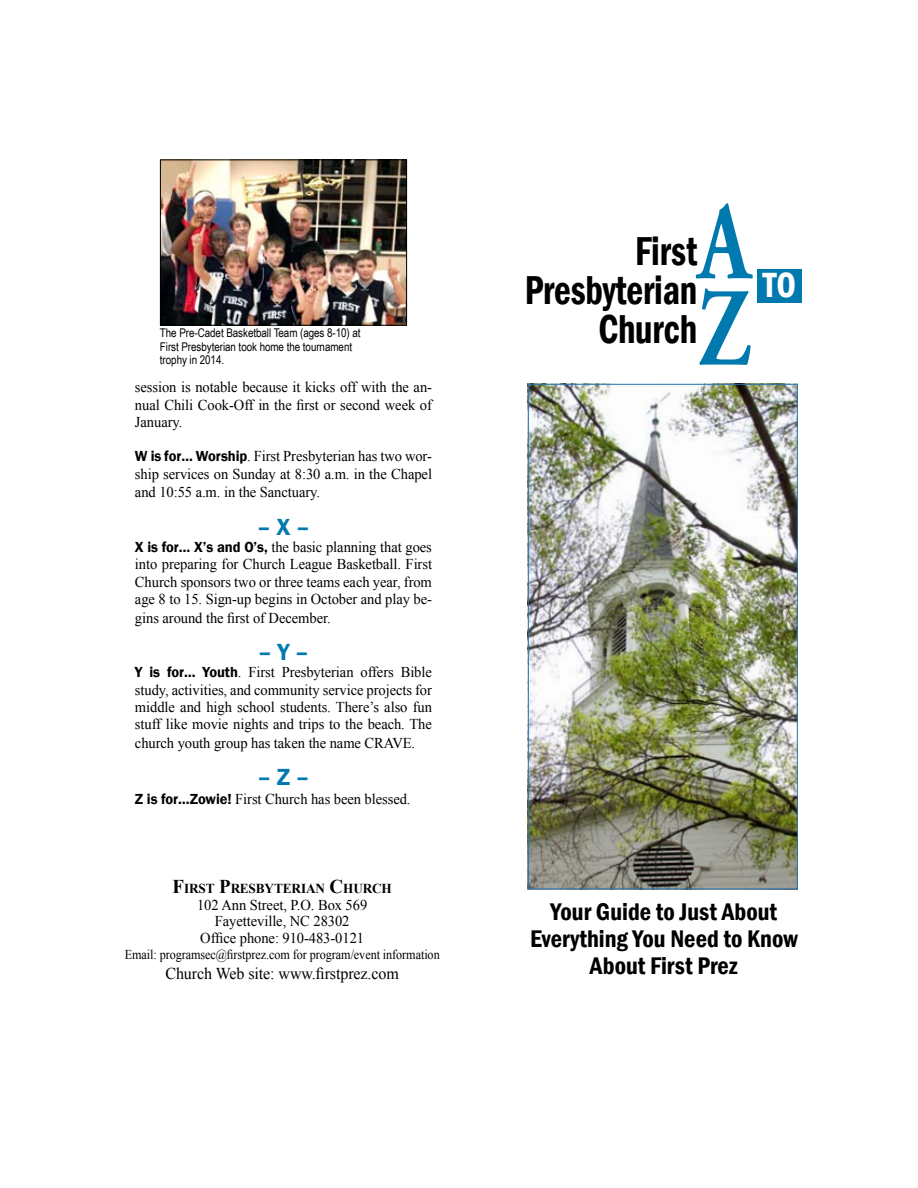
<style>
.page{position:relative;width:918px;height:1188px;background:#fff}
.page>*{position:absolute;margin:0;border:0;box-sizing:border-box;transform-origin:0 0}
.t1{font:700 111px/86.4px "Adobe Garamond Pro";color:#0079af;scale:.75 1}
.t2{font:600 condensed 41.55px/38.7px "Franklin Gothic";letter-spacing:-.005em;color:#000;text-align:right;scale:.88 1}
.t3{font:600 condensed 36px "Franklin Gothic";color:#fff}
.t4{font:600 condensed 24.75px/27px "Franklin Gothic";color:#000;text-align:center}
.t5{font:600 24px "Franklin Gothic";color:#0079af}
.t6{font:16.5px "Times New Roman";letter-spacing:-.005em;color:#000}
.t7{font:15px/17.2px "Times New Roman";letter-spacing:-.005em;color:#000;text-align:justify}
.t8{font:700 13.65px "Times New Roman";letter-spacing:-.005em;color:#000}
.t9{font:13.5px "Times New Roman";letter-spacing:-.005em;color:#000;scale:.9 1}
.t10{font:12px/13.5px "Arial Narrow";letter-spacing:-.005em;color:#000}
.s1{font-family:"Franklin Gothic";font-weight:600}
.s2{font-size:19.5px}
</style>
<div class="page">
<img style="left:530px;top:386px;width:266px;height:501px">
<div style="left:528px;top:384px;width:270px;height:505px;border:1px solid #2373ae"></div>
<div style="left:757px;top:269px;width:44px;height:33px;background:#0079af"></div>
<img style="left:162px;top:161px;width:243px;height:163px">
<div style="left:160px;top:159px;width:247px;height:167px;border:1px solid #000"></div>
<p class="t10" style="left:160px;top:326px;width:202px">The Pre-Cadet Basketball Team (ages 8-10) at<br>First Presbyterian took home the tournament trophy in 2014.</p>
<p class="t7" style="left:135px;top:379px;width:299px">session is notable because it kicks off with the an&shy;nual Chili Cook-Off in the first or second week of January.</p>
<p class="t7" style="left:135px;top:448px;width:299px"><span class="s1">W is for… Worship</span>. First Presbyterian has two wor&shy;ship services on Sunday at 8:30 a.m. in the Chapel</p>
<p class="t7" style="left:135px;top:484px;width:187px">and 10:55 a.m. in the Sanctuary.</p>
<h3 class="t5" style="left:257px;top:512px;width:54px">– X –</h3>
<p class="t7" style="left:135px;top:538px;width:299px"><span class="s1">X is for… X’s and O’s,</span> the basic planning that goes into preparing for Church League Basketball. First Church sponsors two or three teams each year, from age 8 to 15. Sign-up begins in October and play be-</p>
<p class="t7" style="left:135px;top:609px;width:197px">gins around the first of December.</p>
<h3 class="t5" style="left:258px;top:637px;width:52px">– Y –</h3>
<p class="t7" style="left:135px;top:664px;width:299px"><span class="s1">Y is for… Youth</span>. First Presbyterian offers Bible study, activities, and community service projects for middle and high school students. There’s also fun stuff like movie nights and trips to the beach. The</p>
<p class="t7" style="left:135px;top:734px;width:282px">church youth group has taken the name CRAVE.</p>
<h3 class="t5" style="left:258px;top:763px;width:53px">– Z –</h3>
<p class="t7" style="left:135px;top:790px;width:277px"><span class="s1">Z is for…Zowie!</span> First Church has been blessed.</p>
<p class="t8" style="left:173px;top:879px;width:221px"><span class="s2">F</span>IRST <span class="s2">P</span>RESBYTERIAN <span class="s2">C</span>HURCH</p>
<p class="t7" style="left:197px;top:896px;width:172px;line-height:16.5px;text-align:center">102 Ann Street, P.O. Box 569<br>Fayetteville, NC 28302<br>Office phone: 910-483-0121</p>
<p class="t9" style="left:125px;top:946px;width:352px">Email: programsec@firstprez.com for program/event information</p>
<p class="t6" style="left:165px;top:963px;width:235px">Church Web site: www.firstprez.com</p>
<h1 class="t1" style="left:698px;top:202px;width:71px">A<br>Z</h1>
<h2 class="t2" style="left:525px;top:231px;width:198px">First<br>Presbyterian<br>Church</h2>
<h3 class="t3" style="left:763px;top:261px;width:35px">TO</h3>
<h3 class="t4" style="left:530px;top:898px;width:269px">Your Guide to Just About<br>Everything You Need to Know<br>About First Prez</h3>
</div>
